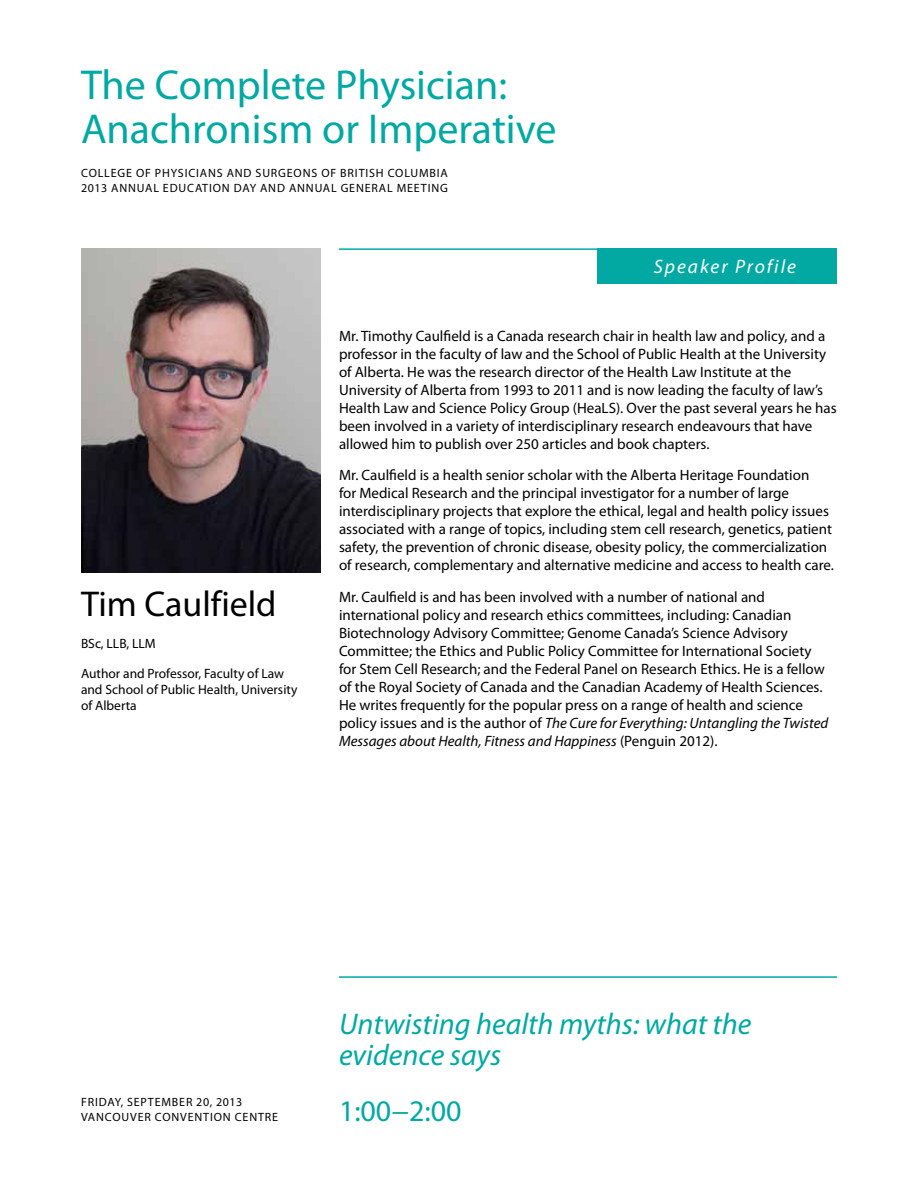
<style>
.page{position:relative;width:918px;height:1188px;background:#fff}
.page>*{position:absolute;margin:0;border:0;box-sizing:border-box;transform-origin:0 0}
.t1{font:42px/43.5px "Myriad Pro";color:#01a9a2}
.t2{font:36px "Myriad Pro";color:#000}
.t3{font:italic 30px/31.5px "Myriad Pro";color:#01a9a2}
.t4{font:30px "Myriad Pro";color:#01a9a2}
.t5{font:italic 19.5px "Myriad Pro";letter-spacing:.1em;color:#fff}
.t6{font:15px/18px "Myriad Pro";color:#000}
.t7{font:13.5px/29.7px "Myriad Pro";color:#000}
.t8{font:12px "Myriad Pro";letter-spacing:.07em;color:#000}
.s1{font-style:italic}
</style>
<div class="page">
<div style="left:597px;top:248px;width:240px;height:36px;background:#01a9a2"></div>
<img style="left:81px;top:248px;width:240px;height:324px">
<hr style="left:339px;top:248px;width:258px;height:2px;background:#01a9a2">
<hr style="left:339px;top:976px;width:498px;height:2px;background:#01a9a2">
<h1 class="t1" style="left:81px;top:63px;width:477px">The Complete Physician:<br>Anachronism or Imperative</h1>
<p class="t8" style="left:81px;top:166px;width:16px">College</p>
<p class="t8" style="left:136px;top:166px;width:49px">of Physicia</p>
<p class="t8" style="left:208px;top:166px;width:63px">ns and Surgeo</p>
<p class="t8" style="left:303px;top:166px;width:52px">ns of British</p>
<p class="t8" style="left:388px;top:166px;width:16px">Columbia</p>
<p class="t8" style="left:81px;top:180px;width:64px">2013 annual</p>
<p class="t8" style="left:163px;top:180px;width:24px">educatio</p>
<p class="t8" style="left:222px;top:180px;width:101px">n day and Annual</p>
<p class="t8" style="left:341px;top:180px;width:32px">General</p>
<p class="t8" style="left:397px;top:180px;width:17px">Meeti</p>
<p class="t8" style="left:431px;top:180px;width:17px">ng</p>
<h3 class="t5" style="left:654px;top:254px;width:144px">Speaker Profile</h3>
<h2 class="t2" style="left:81px;top:582px;width:197px">Tim Caulfield</h2>
<p class="t7" style="left:81px;top:628px;width:205px">BSc, LLB, LLM<br>Author and Professor, Faculty of Law</p>
<p class="t7" style="left:81px;top:681px;width:218px;line-height:16.2px">and School of Public Health, University of Alberta</p>
<p class="t6" style="left:339px;top:326px;width:499px">Mr. Timothy Caulfield is a Canada research chair in health law and policy, and a professor in the faculty of law and the School of Public Health at the University of Alberta. He was the research director of the Health Law Institute at the University of Alberta from 1993 to 2011 and is now leading the faculty of law’s Health Law and Science Policy Group (HeaLS). Over the past several years he has been involved in a variety of interdisciplinary research endeavours that have allowed him to publish over 250 articles and book chapters.</p>
<p class="t6" style="left:339px;top:466px;width:496px">Mr. Caulfield is a health senior scholar with the Alberta Heritage Foundation<br>for Medical Research and the principal investigator for a number of large interdisciplinary projects that explore the ethical, legal and health policy issues associated with a range of topics, including stem cell research, genetics, patient safety, the prevention of chronic disease, obesity policy, the commercialization of research, complementary and alternative medicine and access to health care.</p>
<p class="t6" style="left:339px;top:587px;width:491px">Mr. Caulfield is and has been involved with a number of national and international policy and research ethics committees, including: Canadian Biotechnology Advisory Committee; Genome Canada’s Science Advisory Committee; the Ethics and Public Policy Committee for International Society for Stem Cell Research; and the Federal Panel on Research Ethics. He is a fellow of the Royal Society of Canada and the Canadian Academy of Health Sciences.<br>He writes frequently for the popular press on a range of health and science policy issues and is the author of <span class="s1">The Cure for Everything: Untangling the Twisted Messages about Health, Fitness and Happiness</span> (Penguin 2012).</p>
<p class="t8" style="left:81px;top:1095px;width:61px">Fri day, September</p>
<p class="t8" style="left:196px;top:1095px;width:48px">20, 2013</p>
<p class="t8" style="left:81px;top:1109px;width:33px">Vancouver</p>
<p class="t8" style="left:155px;top:1109px;width:111px">convention centre</p>
<h3 class="t3" style="left:339px;top:1007px;width:414px">Untwisting health myths: what the evidence says</h3>
<h3 class="t4" style="left:339px;top:1093px;width:124px">1:00−2:00</h3>
</div>
